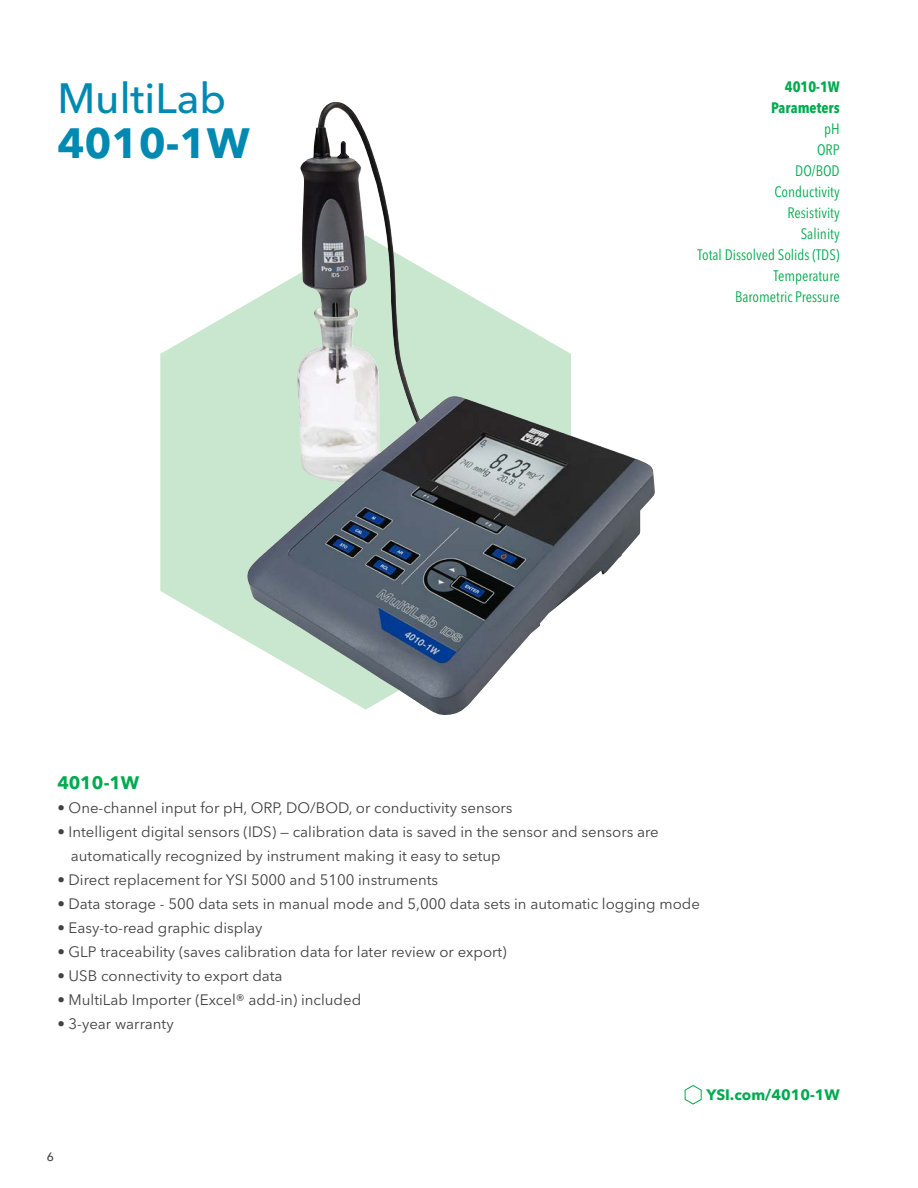
<style>
.page{position:relative;width:918px;height:1188px;background:#fff}
.page>*{position:absolute;margin:0;border:0;box-sizing:border-box;transform-origin:0 0}
.t1{font:500 42px "Avenir Next LT Pro";color:#008ab1}
.t2{font:700 42px "Avenir Next LT Pro";color:#008ab1}
.t3{font:700 18px "Avenir Next LT Pro";letter-spacing:-.01em;color:#00aa4f}
.t4{font:15px/24px "Avenir Next LT Pro";color:#414042}
.t5{font:condensed 15px/21px "Avenir Next LT Pro";color:#00aa4f;text-align:right}
.t6{font:700 condensed 15px/21px "Avenir Next LT Pro";color:#00aa4f;text-align:right}
.t7{font:700 15px "Avenir Next LT Pro";letter-spacing:-.005em;color:#00aa4f}
.t8{font:500 12px "Avenir Next LT Pro";color:#414042}
</style>
<div class="page">
<svg style="left:160px;top:304px;width:86px;height:337px;fill:#c9e6ce"></svg>
<svg style="left:684px;top:1085px;width:18px;height:20px"></svg>
<img style="left:246px;top:102px;width:409px;height:613px">
<h1 class="t1" style="left:57px;top:73px;width:170px">MultiLab</h1>
<h1 class="t2" style="left:57px;top:117px;width:194px">4010-1W</h1>
<p class="t6" style="left:771px;top:76px;width:70px">4010-1W<br>Parameters</p>
<p class="t5" style="left:698px;top:119px;width:144px">pH<br>ORP<br>DO/BOD<br>Conductivity<br>Resistivity<br>Salinity<br>Total Dissolved Solids (TDS)<br>Temperature<br>Barometric Pressure</p>
<p class="t3" style="left:57px;top:771px;width:83px">4010-1W</p>
<p class="t4" style="left:57px;top:796px;width:457px">• One-channel input for pH, ORP, DO/BOD, or conductivity sensors</p>
<p class="t4" style="left:71px;top:820px;width:590px;text-indent:-14px">• Intelligent digital sensors (IDS) — calibration data is saved in the sensor and sensors are automatically recognized by instrument making it easy to setup</p>
<p class="t4" style="left:57px;top:868px;width:382px">• Direct replacement for YSI 5000 and 5100 instruments</p>
<p class="t4" style="left:57px;top:892px;width:644px">• Data storage - 500 data sets in manual mode and 5,000 data sets in automatic logging mode</p>
<p class="t4" style="left:57px;top:916px;width:207px">• Easy-to-read graphic display</p>
<p class="t4" style="left:57px;top:940px;width:451px">• GLP traceability (saves calibration data for later review or export)</p>
<p class="t4" style="left:57px;top:964px;width:227px">• USB connectivity to export data</p>
<p class="t4" style="left:57px;top:988px;width:305px">• MultiLab Importer (Excel® add-in) included</p>
<p class="t4" style="left:57px;top:1012px;width:118px">• 3-year warranty</p>
<p class="t8" style="left:47px;top:1150px;width:9px">6</p>
<p class="t7" style="left:706px;top:1085px;width:135px">YSI.com/4010-1W</p>
</div>
